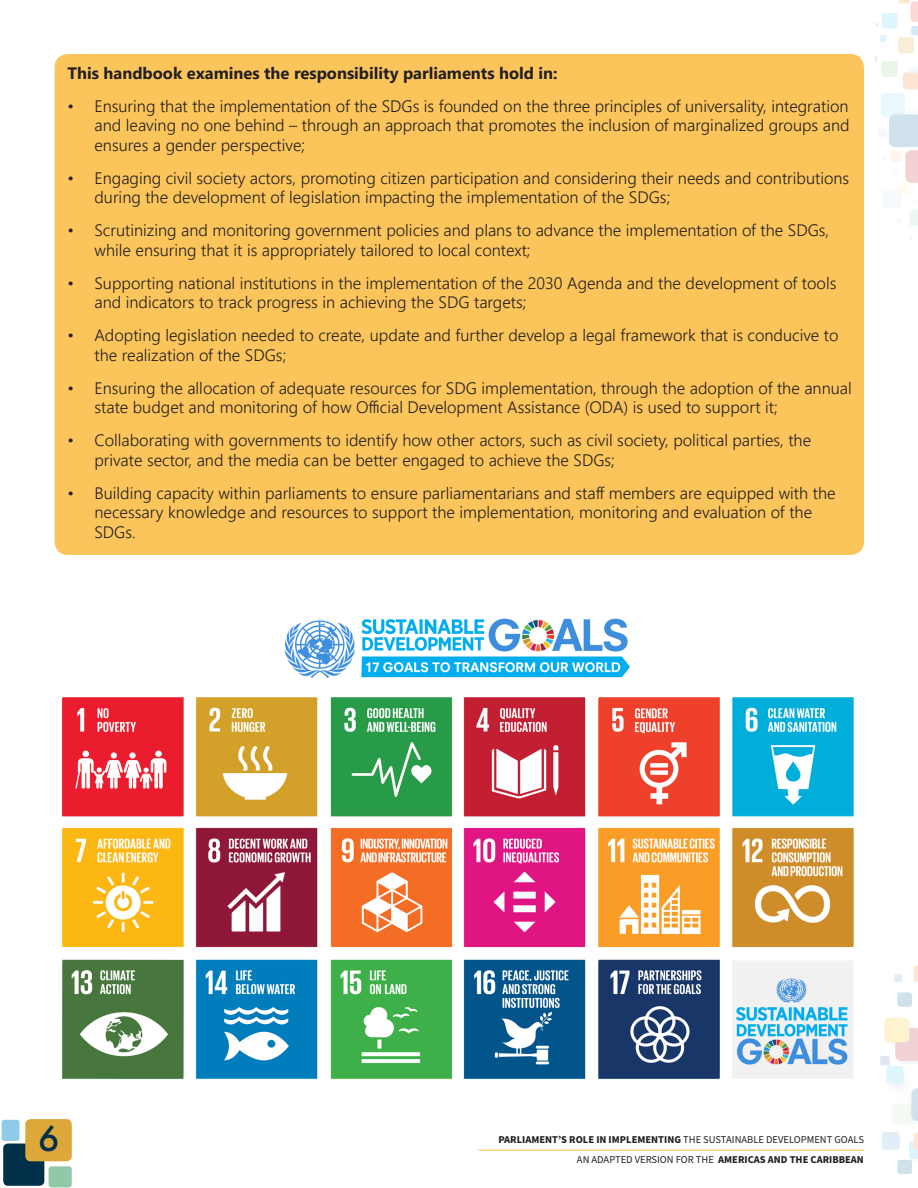
<style>
.page{position:relative;width:918px;height:1188px;background:#fff}
.page>*{position:absolute;margin:0;border:0;box-sizing:border-box;transform-origin:0 0}
.t1{font:500 37.5px "Futura PT";color:#013049}
.t2{font:300 16.5px/19.5px "Segoe UI";color:#231f20}
.Paragraph_A{font:700 16.5px "Segoe UI";color:#231f20}
.t3{font:700 10.5px "Source Sans Pro";color:#231f20}
.s1{font-weight:400}
</style>
<div class="page">
<div style="left:3px;top:1144px;width:41px;height:42px;background:#003049;border-radius:5px"></div>
<div style="left:25px;top:1119px;width:47px;height:42px;background:#dea73a;border-radius:5px"></div>
<div style="left:2px;top:1120px;width:18px;height:21px;background:#8dcbe9;border-radius:3px"></div>
<div style="left:49px;top:1166px;width:23px;height:21px;background:#91c8a8;border-radius:3px"></div>
<hr style="left:478px;top:1150px;width:386px;height:1px;background:#fbbe48">
<img style="left:875px;top:0;width:43px;height:1174px">
<div style="left:55px;top:54px;width:809px;height:501px;background:#fbc55c;border-radius:14px"></div>
<img style="left:62px;top:618px;width:792px;height:461px">
<p class="Paragraph_A" style="left:68px;top:57px;width:492px">This handbook examines the responsibility parliaments hold in:</p>
<p class="t2" style="left:94px;top:95px;width:757px;text-align:justify;text-indent:-27px">• Ensuring that the implementation of the SDGs is founded on the three principles of universality, integration and leaving no one behind – through an approach that promotes the inclusion of marginalized groups and ensures a gender perspective;</p>
<p class="t2" style="left:94px;top:167px;width:756px;text-indent:-27px">• Engaging civil society actors, promoting citizen participation and considering their needs and contributions during the development of legislation impacting the implementation of the SDGs;</p>
<p class="t2" style="left:94px;top:219px;width:736px;text-indent:-27px">• Scrutinizing and monitoring government policies and plans to advance the implementation of the SDGs, while ensuring that it is appropriately tailored to local context;</p>
<p class="t2" style="left:94px;top:272px;width:743px;text-indent:-27px">• Supporting national institutions in the implementation of the 2030 Agenda and the development of tools and indicators to track progress in achieving the SDG targets;</p>
<p class="t2" style="left:94px;top:324px;width:746px;text-indent:-27px">• Adopting legislation needed to create, update and further develop a legal framework that is conducive to the realization of the SDGs;</p>
<p class="t2" style="left:94px;top:377px;width:759px;text-indent:-27px">• Ensuring the allocation of adequate resources for SDG implementation, through the adoption of the annual state budget and monitoring of how Official Development Assistance (ODA) is used to support it;</p>
<p class="t2" style="left:94px;top:429px;width:718px;text-indent:-27px">• Collaborating with governments to identify how other actors, such as civil society, political parties, the private sector, and the media can be better engaged to achieve the SDGs;</p>
<p class="t2" style="left:94px;top:482px;width:743px;text-indent:-27px">• Building capacity within parliaments to ensure parliamentarians and staff members are equipped with the necessary knowledge and resources to support the implementation, monitoring and evaluation of the<br>SDGs.</p>
<h1 class="t1" style="left:38px;top:1116px;width:23px">6</h1>
<p class="t3" style="left:498px;top:1132px;width:367px">PARLIAMENT’S ROLE IN IMPLEMENTING <span class="s1">THE SUSTAINABLE DEVELOPMENT GOALS</span></p>
<p class="t3" style="left:577px;top:1153px;width:289px"><span class="s1">AN ADAPTED VERSION FOR THE</span> AMERICAS AND THE CARIBBEAN</p>
</div>
